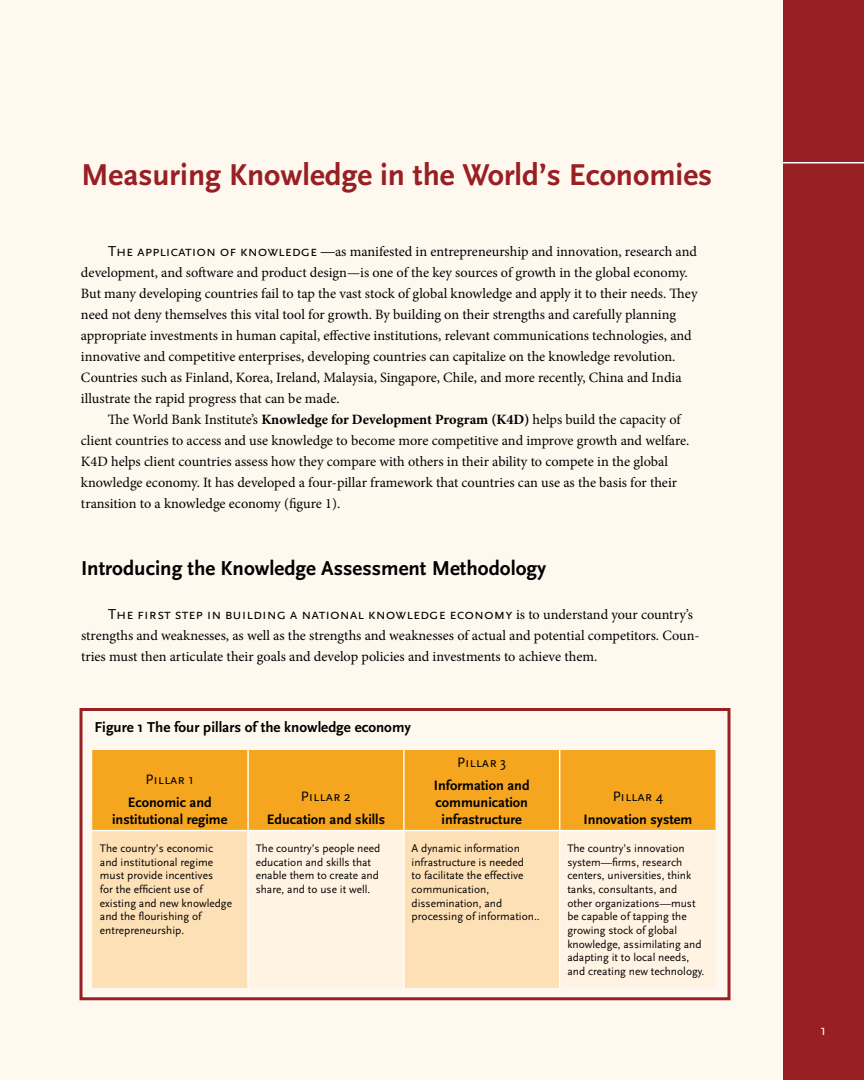
<style>
.page{position:relative;width:864px;height:1080px;background:#fff}
.page>*{position:absolute;margin:0;border:0;box-sizing:border-box;transform-origin:0 0}
.t1{font:700 31.5px "Scala Sans";color:#981f23}
.t2{font:700 21px "Scala Sans";color:#000}
.t3{font:15px "Scala Sans Caps";color:#000}
.t4{font:700 15px "Scala Sans";color:#000}
.t5{font:15px "Scala Sans Caps";color:#fff}
.t6{font:14.25px/21px "Minion Pro";letter-spacing:-.005em;color:#000}
.t7{font:700 14.25px/17.1px "Scala Sans";color:#000;text-align:center}
.t8{font:14.25px "Scala Sans Caps";color:#000}
.t9{font:11.4px/13.6px "Scala Sans";color:#000}
.s1{font-family:"Scala Sans Caps";font-size:15px}
.s2{font-family:"Scala Sans Caps"}
.s3{font-weight:700}
.s4{font-family:"Minion Pro";font-size:14.25px}
</style>
<div class="page">
<div style="left:0;top:0;width:795px;height:1080px;background:#fff8ef"></div>
<div style="left:783px;top:0;width:81px;height:1080px;background:#981f23"></div>
<hr style="left:783px;top:162px;width:81px;height:2px;background:#fff">
<div style="left:92px;top:750px;width:624px;height:80px;background:#f5a51e"></div>
<div style="left:92px;top:831px;width:155px;height:157px;background:#fee0b7"></div>
<svg style="left:249px;top:831px;width:466px;height:157px;fill:#fff3e3"></svg>
<hr style="left:247px;top:750px;width:2px;height:80px;background:#fff">
<hr style="left:403px;top:750px;width:2px;height:80px;background:#fff">
<hr style="left:559px;top:750px;width:1px;height:80px;background:#fff">
<hr style="left:92px;top:830px;width:156px;height:1px;background:#fff">
<hr style="left:248px;top:830px;width:156px;height:1px;background:#fff">
<hr style="left:247px;top:831px;width:2px;height:157px;background:#fff">
<hr style="left:404px;top:830px;width:156px;height:1px;background:#fff">
<hr style="left:403px;top:831px;width:2px;height:157px;background:#fff">
<hr style="left:560px;top:830px;width:156px;height:1px;background:#fff">
<hr style="left:559px;top:831px;width:1px;height:157px;background:#fff">
<div style="left:80px;top:708px;width:650px;height:292px;border:3px solid #981f23"></div>
<h1 class="t1" style="left:81px;top:158px;width:633px">Measuring Knowledge in the World’s Economies</h1>
<p class="t6" style="left:81px;top:241px;width:618px;text-indent:27px"><span class="s1">The application of knowledge</span> <span class="s2">—</span>as manifested in entrepreneurship and innovation, research and development, and software and product design—is one of the key sources of growth in the global economy.<br>But many developing countries fail to tap the vast stock of global knowledge and apply it to their needs. They need not deny themselves this vital tool for growth. By building on their strengths and carefully planning appropriate investments in human capital, effective institutions, relevant communications technologies, and innovative and competitive enterprises, developing countries can capitalize on the knowledge revolution.<br>Countries such as Finland, Korea, Ireland, Malaysia, Singapore, Chile, and more recently, China and India illustrate the rapid progress that can be made.</p>
<p class="t6" style="left:81px;top:409px;width:610px;text-indent:27px">The World Bank Institute’s <span class="s3">Knowledge for Development Program (K4D)</span> helps build the capacity of client countries to access and use knowledge to become more competitive and improve growth and welfare.<br>K4D helps client countries assess how they compare with others in their ability to compete in the global knowledge economy. It has developed a four-pillar framework that countries can use as the basis for their transition to a knowledge economy (figure 1).</p>
<h2 class="t2" style="left:81px;top:557px;width:467px">Introducing the Knowledge Assessment Methodology</h2>
<p class="t3" style="left:108px;top:606px;width:586px">The first step in building a national knowledge economy <span class="s4">is to understand your country’s</span></p>
<p class="t6" style="left:81px;top:625px;width:620px">strengths and weaknesses, as well as the strengths and weaknesses of actual and potential competitors. Coun&shy;tries must then articulate their goals and develop policies and investments to achieve them.</p>
<p class="t4" style="left:94px;top:719px;width:318px">Figure 1 The four pillars of the knowledge economy</p>
<p class="t8" style="left:146px;top:772px;width:50px">Pillar 1</p>
<p class="t7" style="left:112px;top:794px;width:117px">Economic and institutional regime</p>
<p class="t8" style="left:301px;top:789px;width:52px">Pillar 2</p>
<p class="t7" style="left:267px;top:811px;width:120px">Education and skills</p>
<p class="t8" style="left:457px;top:755px;width:51px">Pillar 3</p>
<p class="t7" style="left:434px;top:777px;width:97px">Information and communication infrastructure</p>
<p class="t8" style="left:613px;top:789px;width:52px">Pillar 4</p>
<p class="t7" style="left:583px;top:811px;width:111px">Innovation system</p>
<p class="t9" style="left:100px;top:842px;width:134px">The country’s economic and institutional regime must provide incentives<br>for the efficient use of existing and new knowledge and the flourishing of entrepreneurship.</p>
<p class="t9" style="left:256px;top:842px;width:126px">The country’s people need education and skills that enable them to create and share, and to use it well.</p>
<p class="t9" style="left:412px;top:842px;width:130px">A dynamic information infrastructure is needed<br>to facilitate the effective communication, dissemination, and processing of information..</p>
<p class="t9" style="left:567px;top:842px;width:139px">The country’s innovation system—firms, research centers, universities, think tanks, consultants, and other organizations—must be capable of tapping the growing stock of global knowledge, assimilating and adapting it to local needs, and creating new technology.</p>
<p class="t5" style="left:821px;top:1022px;width:7px">1</p>
</div>
